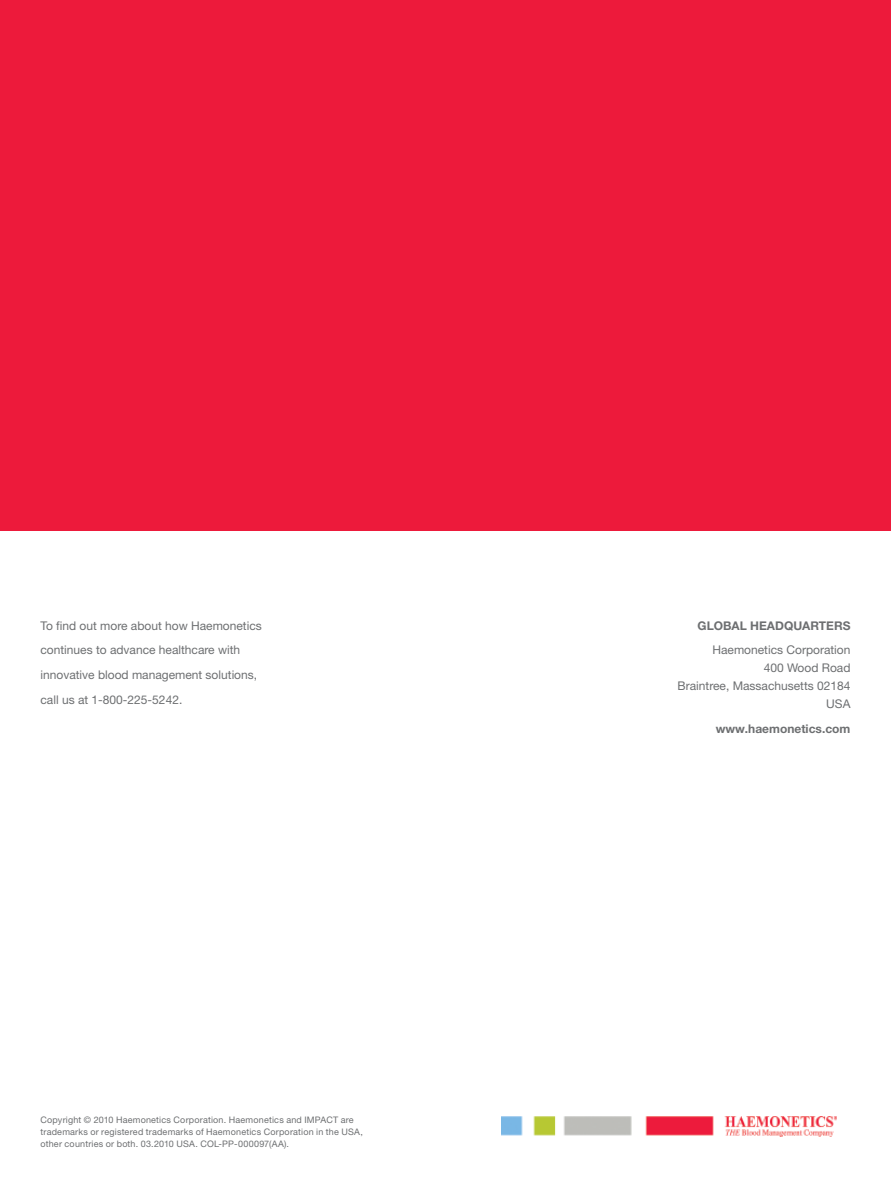
<style>
.page{position:relative;width:891px;height:1188px;background:#fff}
.page>*{position:absolute;margin:0;border:0;box-sizing:border-box;transform-origin:0 0}
.t1{font:12px/18px "Helvetica Neue LT Std";color:#6d6f71;text-align:right}
.t2{font:700 12px "Helvetica Neue LT";color:#6d6f71}
.t3{font:9px/12px "Helvetica Neue LT Std";letter-spacing:.02em;color:#6d6f71}
</style>
<div class="page">
<div style="left:0;top:0;width:891px;height:531px;background:#ed1a3b"></div>
<img style="left:501px;top:1117px;width:335px;height:19px">
<p class="t1" style="left:40px;top:613px;width:223px;line-height:24.8px;text-align:left">To find out more about how Haemonetics continues to advance healthcare with innovative blood management solutions, call us at 1-800-225-5242.</p>
<p class="t3" style="left:40px;top:1114px;width:324px">Copyright © 2010 Haemonetics Corporation. Haemonetics and IMPACT are trademarks or registered trademarks of Haemonetics Corporation in the USA, other countries or both. 03.2010 USA. COL-PP-000097(AA).</p>
<p class="t2" style="left:698px;top:618px;width:154px">GLOBAL HEADQUARTERS</p>
<p class="t1" style="left:678px;top:641px;width:174px">Haemonetics Corporation<br>400 Wood Road<br>Braintree, Massachusetts 02184<br>USA</p>
<p class="t2" style="left:716px;top:721px;width:136px">www.haemonetics.com</p>
</div>
